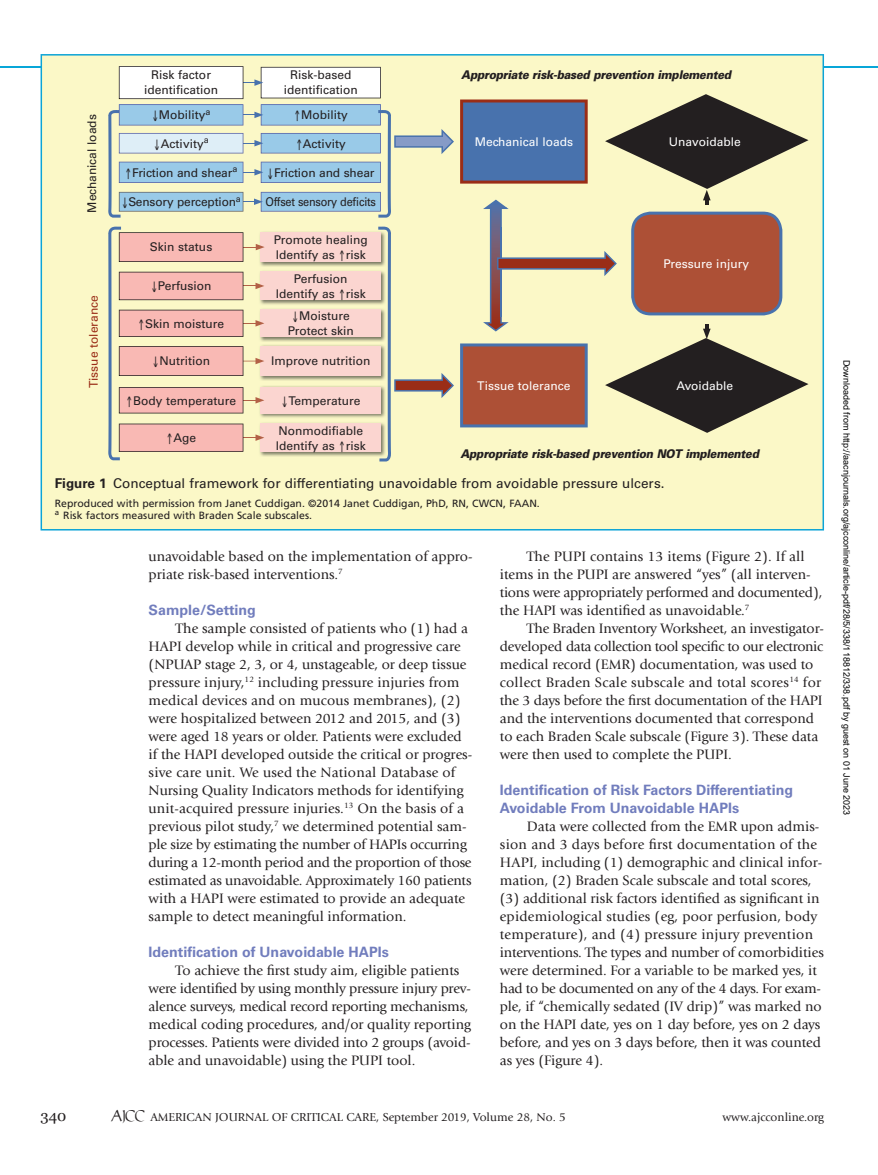
<style>
.page{position:relative;width:878px;height:1175px;background:#fff}
.page>*{position:absolute;margin:0;border:0;box-sizing:border-box;transform-origin:0 0}
.t1{font:15px "Georgia";color:#231f20}
.t2{font:14.25px/18px "Giovanni Std";color:#231f20}
.t3{font:700 14.25px/18px "Univers LT Std";color:#717dbd}
.t4{font:13.5px "Univers LT Std";color:#231f20}
.t5{font:12px/15px "Univers LT Std";color:#231f20}
.t6{font:italic 900 12px "Univers";letter-spacing:-.02em;color:#231f20;scale:.91 1}
.t7{font:12px "Giovanni Std";color:#231f20}
.t8{font:12px "Univers LT Std";color:#fff}
.t9{font:12px "Univers LT Std";letter-spacing:-.02em;color:#231f20;scale:.91 1}
.t10{font:12px "Univers LT Std";color:#9a2d17}
.t11{font:10.5px/12.6px "Frutiger";color:#231f20}
.t12{font:9px "Arial";color:#000}
.s1{font-weight:700}
.s2{font-family:"Publius";font-size:13.5px}
</style>
<div class="page">
<hr style="left:0;top:66px;width:877px;height:2px;background:#08a6d8">
<div style="left:41px;top:54px;width:783px;height:476px;background:#fbf8c7"></div>
<img style="left:259px;top:230px;width:119px;height:37px">
<div style="left:261px;top:232px;width:120px;height:30px;background:#fbd5d0"></div>
<img style="left:259px;top:270px;width:119px;height:35px">
<div style="left:261px;top:272px;width:120px;height:28px;background:#fbd5d0"></div>
<img style="left:259px;top:308px;width:119px;height:34px">
<div style="left:261px;top:310px;width:120px;height:27px;background:#fbd5d0"></div>
<img style="left:259px;top:385px;width:119px;height:33px">
<div style="left:261px;top:387px;width:120px;height:26px;background:#fbd5d0"></div>
<img style="left:259px;top:344px;width:119px;height:37px">
<div style="left:261px;top:346px;width:120px;height:30px;background:#fbd5d0"></div>
<img style="left:259px;top:422px;width:119px;height:35px">
<div style="left:261px;top:423px;width:120px;height:29px;background:#fbd5d0"></div>
<hr style="left:223px;top:247px;width:35px;height:1px;background:#b36146">
<svg style="left:256px;top:244px;width:8px;height:6px"></svg>
<hr style="left:223px;top:285px;width:35px;height:1px;background:#b36146">
<svg style="left:255px;top:283px;width:9px;height:6px"></svg>
<hr style="left:223px;top:323px;width:35px;height:1px;background:#b36146">
<svg style="left:255px;top:320px;width:9px;height:6px"></svg>
<hr style="left:223px;top:361px;width:35px;height:1px;background:#b36146">
<svg style="left:255px;top:358px;width:9px;height:6px"></svg>
<hr style="left:224px;top:400px;width:34px;height:1px;background:#b36146">
<svg style="left:255px;top:397px;width:9px;height:6px"></svg>
<hr style="left:224px;top:437px;width:34px;height:1px;background:#b36146">
<svg style="left:255px;top:434px;width:9px;height:7px"></svg>
<svg style="left:378px;top:227px;width:76px;height:234px"></svg>
<svg style="left:460px;top:94px;width:348px;height:339px"></svg>
<svg style="left:108px;top:227px;width:135px;height:233px"></svg>
<svg style="left:108px;top:66px;width:346px;height:152px"></svg>
<p class="t5" style="left:86px;top:213px;width:100px;rotate:-90deg">Mechanical loads</p>
<p class="t10" style="left:89px;top:388px;width:95px;rotate:-90deg">Tissue tolerance</p>
<p class="t5" style="left:144px;top:69px;width:75px;text-align:center">Risk factor identification</p>
<p class="t5" style="left:159px;top:109px;width:53px">Mobility<sup>a</sup></p>
<p class="t5" style="left:161px;top:137px;width:49px">Activity<sup>a</sup></p>
<p class="t5" style="left:132px;top:166px;width:107px">Friction and shear<sup>a</sup></p>
<p class="t5" style="left:128px;top:196px;width:114px">Sensory perception<sup>a</sup></p>
<p class="t5" style="left:150px;top:241px;width:64px">Skin status</p>
<p class="t5" style="left:158px;top:280px;width:55px">Perfusion</p>
<p class="t5" style="left:145px;top:317px;width:81px">Skin moisture</p>
<p class="t5" style="left:159px;top:355px;width:52px">Nutrition</p>
<p class="t5" style="left:133px;top:394px;width:105px">Body temperature</p>
<p class="t5" style="left:173px;top:431px;width:24px">Age</p>
<p class="t5" style="left:290px;top:69px;width:63px">Risk-based</p>
<p class="t6" style="left:461px;top:67px;width:298px">Appropriate risk-based prevention implemented</p>
<p class="t5" style="left:284px;top:84px;width:76px">identification</p>
<p class="t5" style="left:301px;top:109px;width:48px">Mobility</p>
<p class="t5" style="left:303px;top:137px;width:44px">Activity</p>
<p class="t5" style="left:274px;top:166px;width:102px">Friction and shear</p>
<p class="t9" style="left:265px;top:197px;width:123px">Offset sensory deficits</p>
<p class="t5" style="left:274px;top:233px;width:96px">Promote healing<br>Identify as risk</p>
<p class="t5" style="left:276px;top:272px;width:91px;text-align:center">Perfusion<br>Identify as risk</p>
<p class="t5" style="left:288px;top:310px;width:68px;text-indent:11px">Moisture<br>Protect skin</p>
<p class="t5" style="left:271px;top:355px;width:101px">Improve nutrition</p>
<p class="t5" style="left:288px;top:394px;width:73px">Temperature</p>
<p class="t5" style="left:276px;top:424px;width:91px">Nonmodifiable<br>Identify as risk</p>
<p class="t8" style="left:474px;top:137px;width:100px">Mechanical loads</p>
<p class="t8" style="left:477px;top:381px;width:95px">Tissue tolerance</p>
<p class="t8" style="left:669px;top:137px;width:73px">Unavoidable</p>
<p class="t8" style="left:663px;top:259px;width:87px">Pressure injury</p>
<p class="t8" style="left:676px;top:381px;width:58px">Avoidable</p>
<p class="t6" style="left:460px;top:446px;width:330px">Appropriate risk-based prevention NOT implemented</p>
<p class="t4" style="left:55px;top:478px;width:611px"><span class="s1">Figure 1</span> Conceptual framework for differentiating unavoidable from avoidable pressure ulcers.</p>
<p class="t11" style="left:55px;top:497px;width:486px">Reproduced with permission from Janet Cuddigan. ©2014 Janet Cuddigan, PhD, RN, CWCN, FAAN. <sup>a</sup> Risk factors measured with Braden Scale subscales.</p>
<p class="t2" style="left:149px;top:549px;width:325px">unavoidable based on the implementation of appro&shy;priate risk-based interventions.<sup>7</sup></p>
<p class="t3" style="left:149px;top:602px;width:109px">Sample/Setting</p>
<p class="t2" style="left:149px;top:621px;width:325px;text-indent:27px">The sample consisted of patients who (1) had a HAPI develop while in critical and progressive care (NPUAP stage 2, 3, or 4, unstageable, or deep tissue pressure injury,<sup>12</sup> including pressure injuries from medical devices and on mucous membranes), (2) were hospitalized between 2012 and 2015, and (3) were aged 18 years or older. Patients were excluded if the HAPI developed outside the critical or progres&shy;sive care unit. We used the National Database of Nursing Quality Indicators methods for identifying unit-acquired pressure injuries.<sup>13</sup> On the basis of a previous pilot study,<sup>7</sup> we determined potential sam&shy;ple size by estimating the number of HAPIs occurring during a 12-month period and the proportion of those estimated as unavoidable. Approximately 160 patients with a HAPI were estimated to provide an adequate sample to detect meaningful information.</p>
<p class="t3" style="left:149px;top:944px;width:242px">Identification of Unavoidable HAPIs</p>
<p class="t2" style="left:149px;top:963px;width:324px;text-indent:27px">To achieve the first study aim, eligible patients were identified by using monthly pressure injury prev&shy;alence surveys, medical record reporting mechanisms, medical coding procedures, and/or quality reporting processes. Patients were divided into 2 groups (avoid&shy;able and unavoidable) using the PUPI tool.</p>
<p class="t2" style="left:500px;top:549px;width:324px;text-indent:27px">The PUPI contains 13 items (Figure 2). If all items in the PUPI are answered “yes” (all interven&shy;tions were appropriately performed and documented), the HAPI was identified as unavoidable.<sup>7</sup></p>
<p class="t2" style="left:500px;top:621px;width:326px;text-indent:27px">The Braden Inventory Worksheet, an investigator&shy;developed data collection tool specific to our electronic medical record (EMR) documentation, was used to collect Braden Scale subscale and total scores<sup>14</sup> for the 3 days before the first documentation of the HAPI and the interventions documented that correspond to each Braden Scale subscale (Figure 3). These data were then used to complete the PUPI.</p>
<p class="t3" style="left:500px;top:782px;width:295px">Identification of Risk Factors Differentiating<br>Avoidable From Unavoidable HAPIs</p>
<p class="t2" style="left:500px;top:819px;width:325px;text-indent:27px">Data were collected from the EMR upon admis&shy;sion and 3 days before first documentation of the HAPI, including (1) demographic and clinical infor&shy;mation, (2) Braden Scale subscale and total scores, (3) additional risk factors identified as significant in epidemiological studies (eg, poor perfusion, body temperature), and (4) pressure injury prevention interventions. The types and number of comorbidities were determined. For a variable to be marked yes, it had to be documented on any of the 4 days. For exam&shy;ple, if “chemically sedated (IV drip)” was marked no on the HAPI date, yes on 1 day before, yes on 2 days before, and yes on 3 days before, then it was counted as yes (Figure 4).</p>
<p class="t1" style="left:41px;top:1107px;width:27px">340</p>
<p class="t7" style="left:111px;top:1112px;width:456px"><span class="s2">AJCC</span> AMERICAN JOURNAL OF CRITICAL CARE, September 2019, Volume 28, No. 5</p>
<p class="t7" style="left:722px;top:1112px;width:103px">www.ajcconline.org</p>
<p class="t12" style="left:850px;top:360px;width:457px;rotate:90deg">Downloaded from http://aacnjournals.org/ajcconline/article-pdf/28/5/338/118812/338.pdf by guest on 01 June 2023</p>
</div>
